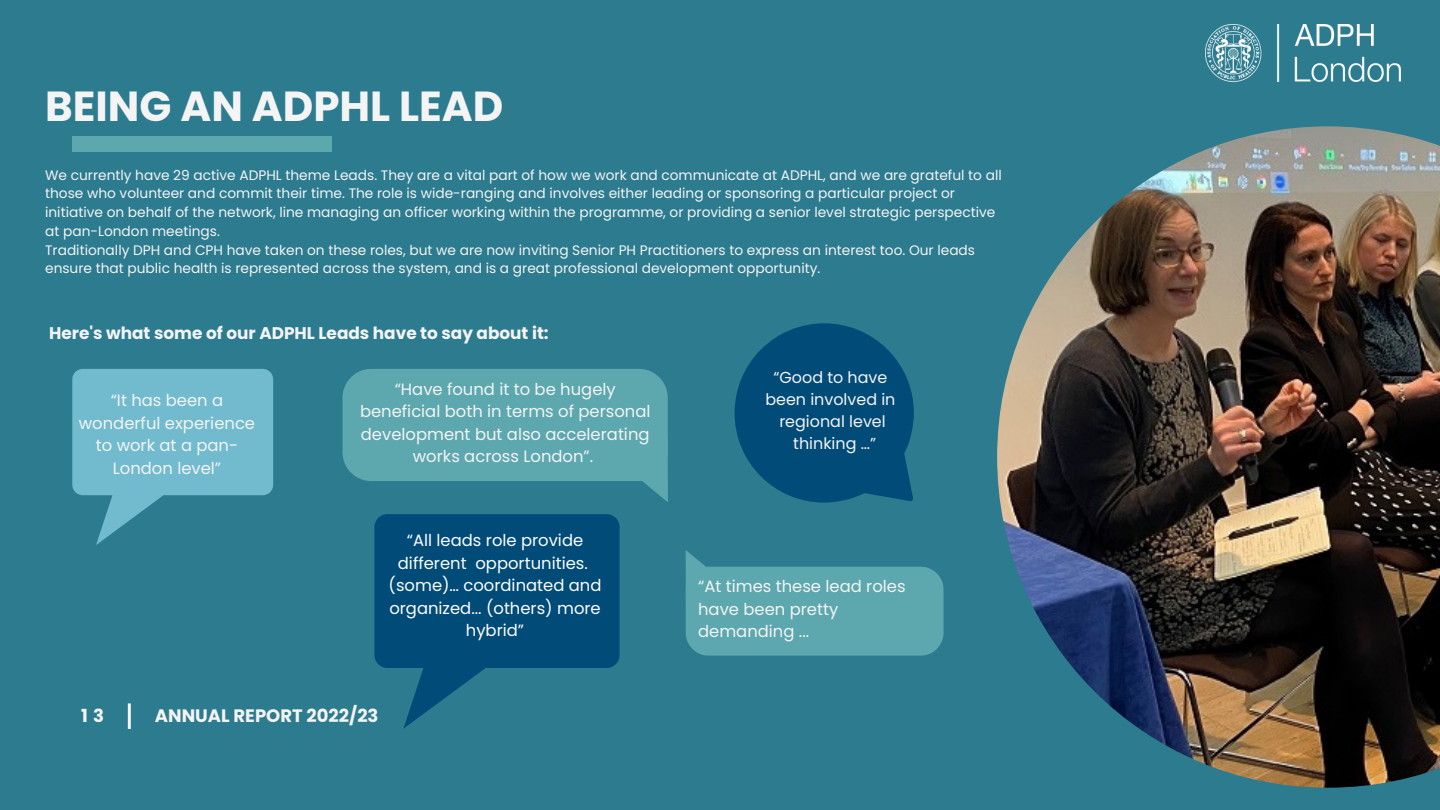
<style>
.page{position:relative;width:1440px;height:810px;background:#2c7b8f}
.page>*{position:absolute;margin:0;border:0;box-sizing:border-box;transform-origin:0 0}
.t1{font:700 42px "Poppins";color:#f4f4f4}
.t2{font:700 18px "Poppins";color:#f4f4f4}
.t3{font:700 16.9px "Poppins";color:#f4f4f4}
.t4{font:16.4px/22.5px "Poppins";color:#f4f4f4;text-align:center}
.t5{font:16.4px/22.5px "Poppins";color:#fefefe;text-align:center}
.t6{font:15.9px "Poppins";color:#f4f4f4}
.t7{font:13.8px/18.8px "Poppins";color:#f4f4f4}
</style>
<div class="page">
<div style="left:72px;top:136px;width:259px;height:15px;background:#5da8af"></div>
<hr style="left:128px;top:703px;width:3px;height:26px;background:#f4f4f4">
<img style="left:1206px;top:25px;width:195px;height:56px">
<svg style="left:72px;top:369px;width:201px;height:176px"></svg>
<svg style="left:343px;top:369px;width:325px;height:133px"></svg>
<svg style="left:735px;top:323px;width:179px;height:180px"></svg>
<svg style="left:686px;top:550px;width:258px;height:106px"></svg>
<img style="left:997px;top:126px;width:443px;height:662px">
<svg style="left:374px;top:514px;width:246px;height:214px;fill:#014b78"></svg>
<p class="t1" style="left:45px;top:76px;width:460px">BEING AN ADPHL LEAD</p>
<p class="t7" style="left:45px;top:165px;width:958px">We currently have 29 active ADPHL theme Leads. They are a vital part of how we work and communicate at ADPHL, and we are grateful to all those who volunteer and commit their time. The role is wide-ranging and involves either leading or sponsoring a particular project or initiative on behalf of the network, line managing an officer working within the programme, or providing a senior level strategic perspective at pan-London meetings.</p>
<p class="t7" style="left:45px;top:240px;width:931px">Traditionally DPH and CPH have taken on these roles, but we are now inviting Senior PH Practitioners to express an interest too. Our leads ensure that public health is represented across the system, and is a great professional development opportunity.</p>
<p class="t3" style="left:49px;top:321px;width:501px">Here's what some of our ADPHL Leads have to say about it:</p>
<p class="t4" style="left:360px;top:378px;width:292px">“Have found it to be hugely beneficial both in terms of personal development but also accelerating works across London”.</p>
<p class="t4" style="left:79px;top:389px;width:178px">“It has been a wonderful experience to work at a pan-<br>London level”</p>
<p class="t5" style="left:398px;top:529px;width:191px">“All leads role provide different opportunities.</p>
<p class="t5" style="left:389px;top:574px;width:214px">(some)… coordinated and organized... (others) more hybrid”</p>
<p class="t2" style="left:81px;top:703px;width:25px">1 3</p>
<p class="t2" style="left:155px;top:703px;width:225px">ANNUAL REPORT 2022/23</p>
<p class="t6" style="left:773px;top:367px;width:115px">“Good to have</p>
<p class="t6" style="left:765px;top:388px;width:132px">been involved in</p>
<p class="t6" style="left:779px;top:410px;width:108px">regional level</p>
<p class="t6" style="left:793px;top:432px;width:84px">thinking …”</p>
<p class="t4" style="left:698px;top:575px;width:209px;text-align:left">“At times these lead roles have been pretty demanding ...</p>
</div>
